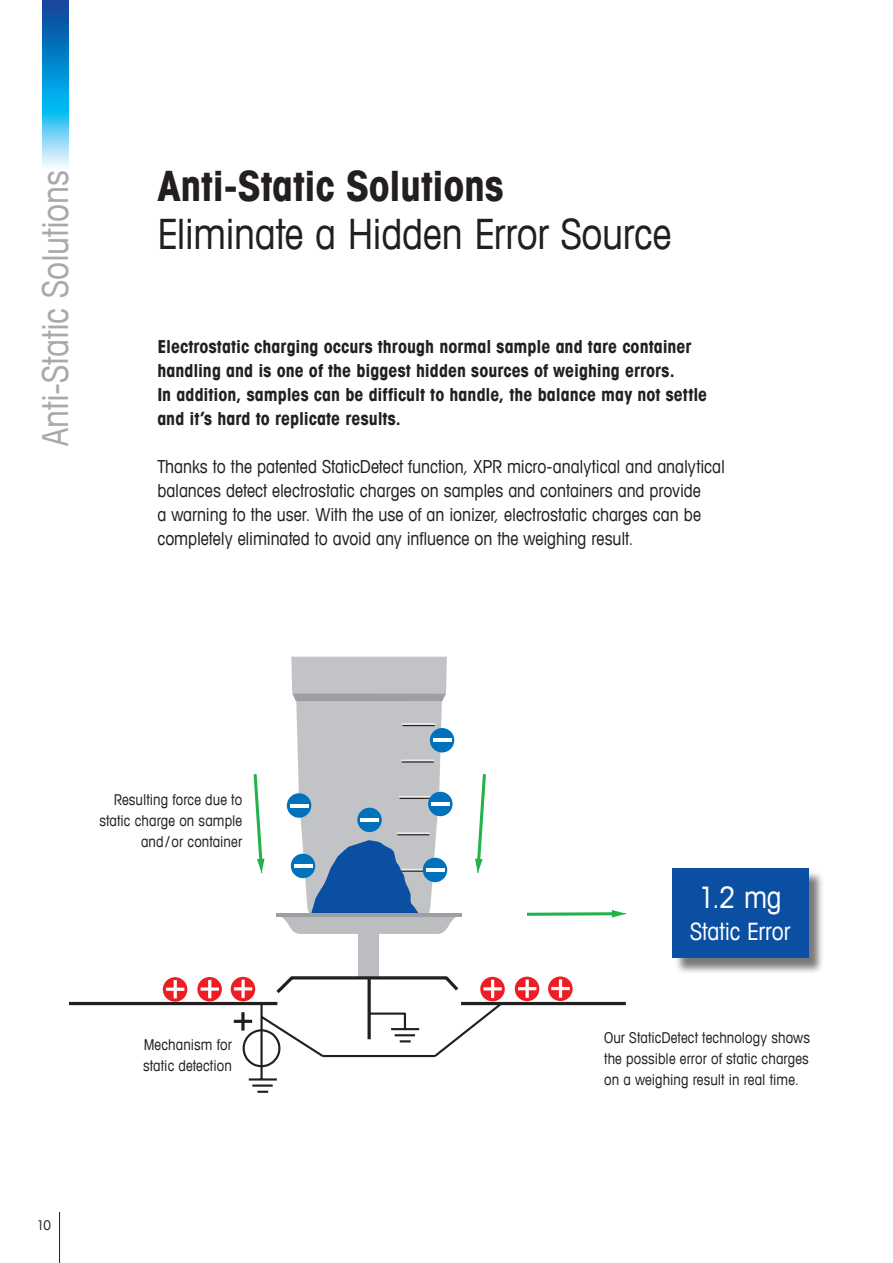
<style>
.page{position:relative;width:893px;height:1263px;background:#fff}
.page>*{position:absolute;margin:0;border:0;box-sizing:border-box;transform-origin:0 0}
._2_Title_Book_28_32{font:condensed 42px "Avant Garde Com";letter-spacing:-.01em;color:#231f20}
._1_Title_Bold_28_32{font:700 condensed 42px "Avant Garde Com";letter-spacing:-.01em;color:#231f20}
.Vertical_Text_24_36{font:condensed 36px "Avant Garde Com";letter-spacing:-.01em;color:#a8a9ad}
.t1{font:condensed 29.7px "Avant Garde Com";color:#fff}
.t2{font:condensed 24px "Avant Garde Com";letter-spacing:-.005em;color:#fff}
._02_Lead_12_16_Runni{font:condensed 18px/24px "Avant Garde Com";color:#231f20}
._02_Lead_12_16_Runni-2{font:700 condensed 18px/24px "Avant Garde Com";color:#231f20}
._12_Running_Text_10{font:condensed 15px/21px "Avant Garde Com";letter-spacing:.005em;color:#231f20;text-align:justify}
.t3{font:condensed 13.5px "Avant Garde Com";color:#231f20}
</style>
<div class="page">
<img style="left:43px;top:0;width:25px;height:167px">
<hr style="left:59px;top:1212px;width:1px;height:51px;background:#231f20">
<svg style="left:475px;top:774px;width:11px;height:99px"></svg>
<svg style="left:253px;top:774px;width:12px;height:99px"></svg>
<div style="left:359px;top:932px;width:20px;height:46px;background:#bcbdc0"></div>
<svg style="left:282px;top:657px;width:174px;height:277px"></svg>
<hr style="left:276px;top:913px;width:186px;height:4px;background:#9d9fa2">
<svg style="left:70px;top:973px;width:556px;height:120px"></svg>
<svg style="left:527px;top:910px;width:99px;height:7px"></svg>
<div style="left:674px;top:870px;width:150px;height:104px;background:#231f20;opacity:.6"></div>
<div style="left:672px;top:868px;width:136px;height:90px;background:#0a4fa2"></div>
<p class="Vertical_Text_24_36" style="left:33px;top:446px;width:277px;rotate:-90deg">Anti-Static Solutions</p>
<p class="_1_Title_Bold_28_32" style="left:157px;top:158px;width:348px">Anti-Static Solutions</p>
<p class="_2_Title_Book_28_32" style="left:157px;top:207px;width:516px">Eliminate a Hidden Error Source</p>
<p class="_02_Lead_12_16_Runni-2" style="left:157px;top:334px;width:551px">Electrostatic charging occurs through normal sample and tare container handling and is one of the biggest hidden sources of weighing errors.<br>In addition, samples can be difficult to handle, the balance may not settle and it’s hard to replicate results.</p>
<p class="_02_Lead_12_16_Runni" style="left:157px;top:454px;width:569px">Thanks to the patented StaticDetect function, XPR micro-analytical and analytical balances detect electrostatic charges on samples and containers and provide<br>a warning to the user. With the use of an ionizer, electrostatic charges can be completely eliminated to avoid any influence on the weighing result.</p>
<p class="_12_Running_Text_10" style="left:99px;top:789px;width:144px;text-align:right">Resulting force due to static charge on sample and/or container</p>
<p class="t3" style="left:37px;top:1217px;width:16px">10</p>
<p class="_12_Running_Text_10" style="left:143px;top:1034px;width:90px">Mechanism for static detection</p>
<p class="t1" style="left:699px;top:879px;width:85px">1.2 mg</p>
<p class="t2" style="left:690px;top:917px;width:102px">Static Error</p>
<p class="_12_Running_Text_10" style="left:604px;top:1027px;width:207px">Our StaticDetect technology shows the possible error of static charges on a weighing result in real time.</p>
</div>
